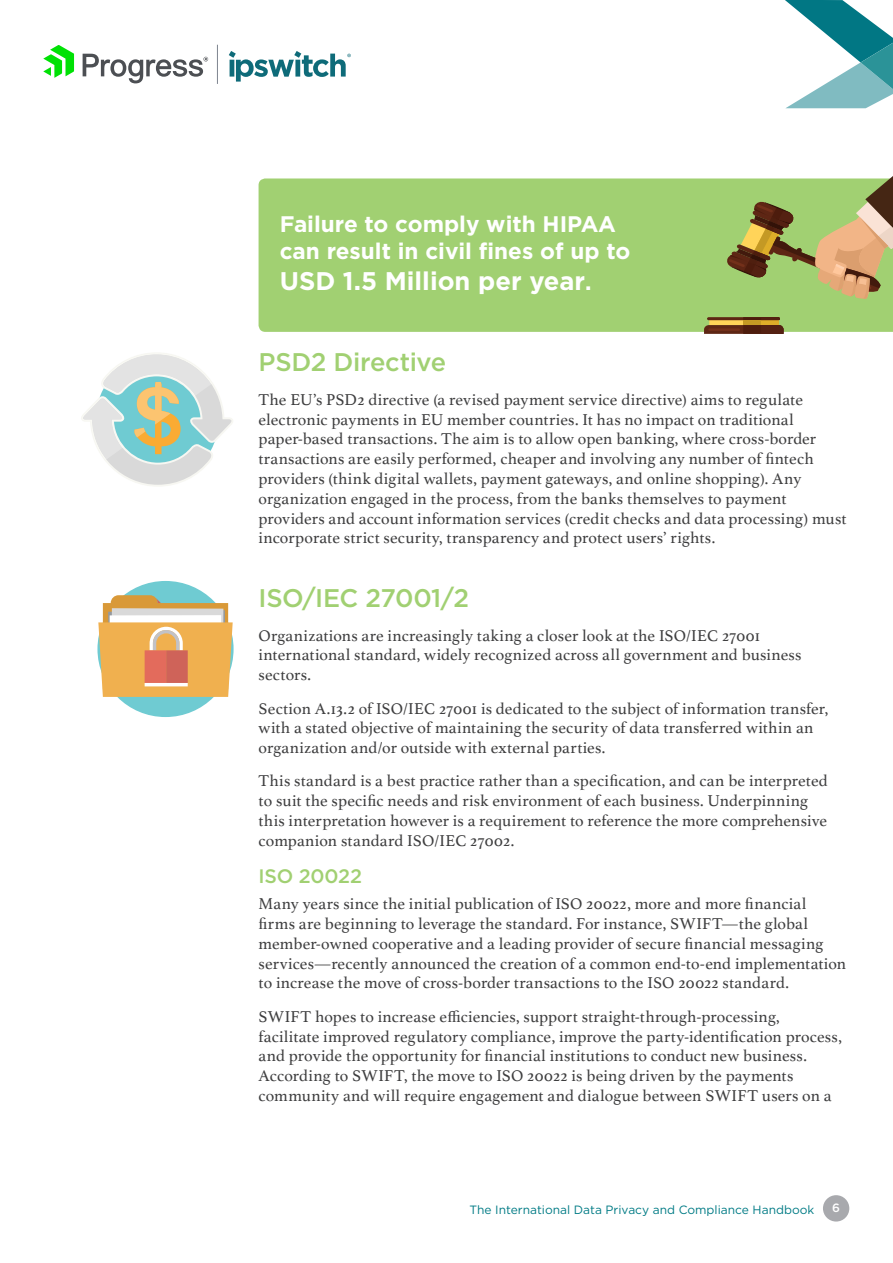
<style>
.page{position:relative;width:893px;height:1263px;background:#fff}
.page>*{position:absolute;margin:0;border:0;box-sizing:border-box;transform-origin:0 0}
.Section_Header{font:500 25.5px "Gotham";letter-spacing:-.02em;color:#a1d072}
.t1{font:700 25.5px "Gotham";color:#fff}
.t2{font:700 22.5px/27px "Gotham";color:#fff}
.Section_Header-2{font:500 19.5px "Gotham";letter-spacing:-.01em;color:#a1d072}
.Section_Header-3{font:16.5px/19.8px "Athelas";letter-spacing:.01em;color:#3e3e3f}
.t3{font:12px "Gotham";color:#007b85}
.t4{font:500 12px "Gotham";color:#fff}
.s1{font-size:22.5px}
</style>
<div class="page">
<div style="left:823px;top:1195px;width:26px;height:26px;background:#a8a9ad;border-radius:50%"></div>
<svg style="left:785px;top:0;width:108px;height:108px"></svg>
<svg style="left:229px;top:51px;width:122px;height:31px"></svg>
<svg style="left:43px;top:45px;width:31px;height:33px"></svg>
<svg style="left:83px;top:54px;width:125px;height:29px"></svg>
<hr style="left:217px;top:45px;width:1px;height:39px;background:#7e848f">
<div style="left:259px;top:178px;width:634px;height:154px;background:#a1d072"></div>
<svg style="left:704px;top:317px;width:79px;height:17px"></svg>
<hr style="left:708px;top:328px;width:32px;height:3px;background:#73301a">
<svg style="left:726px;top:176px;width:167px;height:123px;background:#a8ae69"></svg>
<svg style="left:81px;top:353px;width:152px;height:133px"></svg>
<div style="left:97px;top:581px;width:137px;height:136px;background:#6fcbd2;border-radius:50%"></div>
<svg style="left:98px;top:595px;width:135px;height:102px;background:#e6b575"></svg>
<p class="t2" style="left:280px;top:210px;width:352px">Failure to comply with HIPAA can result in civil fines of up to</p>
<p class="t1" style="left:280px;top:266px;width:313px">USD 1.5 Million per year<span class="s1">.</span></p>
<p class="Section_Header" style="left:259px;top:348px;width:189px">PSD2 Directive</p>
<p class="Section_Header-3" style="left:259px;top:389px;width:589px">The EU’s PSD2 directive (a revised payment service directive) aims to regulate electronic payments in EU member countries. It has no impact on traditional paper-based transactions. The aim is to allow open banking, where cross-border transactions are easily performed, cheaper and involving any number of fintech providers (think digital wallets, payment gateways, and online shopping). Any organization engaged in the process, from the banks themselves to payment providers and account information services (credit checks and data processing) must incorporate strict security, transparency and protect users’ rights.</p>
<p class="Section_Header" style="left:259px;top:584px;width:212px">ISO/IEC 27001/2</p>
<p class="Section_Header-3" style="left:259px;top:625px;width:545px">Organizations are increasingly taking a closer look at the ISO/IEC 27001 international standard, widely recognized across all government and business sectors.</p>
<p class="Section_Header-3" style="left:259px;top:698px;width:571px">Section A.13.2 of ISO/IEC 27001 is dedicated to the subject of information transfer, with a stated objective of maintaining the security of data transferred within an organization and/or outside with external parties.</p>
<p class="Section_Header-3" style="left:259px;top:771px;width:571px">This standard is a best practice rather than a specification, and can be interpreted to suit the specific needs and risk environment of each business. Underpinning this interpretation however is a requirement to reference the more comprehensive companion standard ISO/IEC 27002.</p>
<p class="Section_Header-2" style="left:259px;top:865px;width:105px">ISO 20022</p>
<p class="Section_Header-3" style="left:259px;top:893px;width:589px">Many years since the initial publication of ISO 20022, more and more financial firms are beginning to leverage the standard. For instance, SWIFT—the global member-owned cooperative and a leading provider of secure financial messaging services—recently announced the creation of a common end-to-end implementation to increase the move of cross-border transactions to the ISO 20022 standard.</p>
<p class="Section_Header-3" style="left:259px;top:1006px;width:585px">SWIFT hopes to increase efficiencies, support straight-through-processing, facilitate improved regulatory compliance, improve the party-identification process, and provide the opportunity for financial institutions to conduct new business.<br>According to SWIFT, the move to ISO 20022 is being driven by the payments community and will require engagement and dialogue between SWIFT users on a</p>
<p class="t3" style="left:470px;top:1203px;width:346px">The International Data Privacy and Compliance Handbook</p>
<p class="t4" style="left:832px;top:1201px;width:9px">6</p>
</div>
